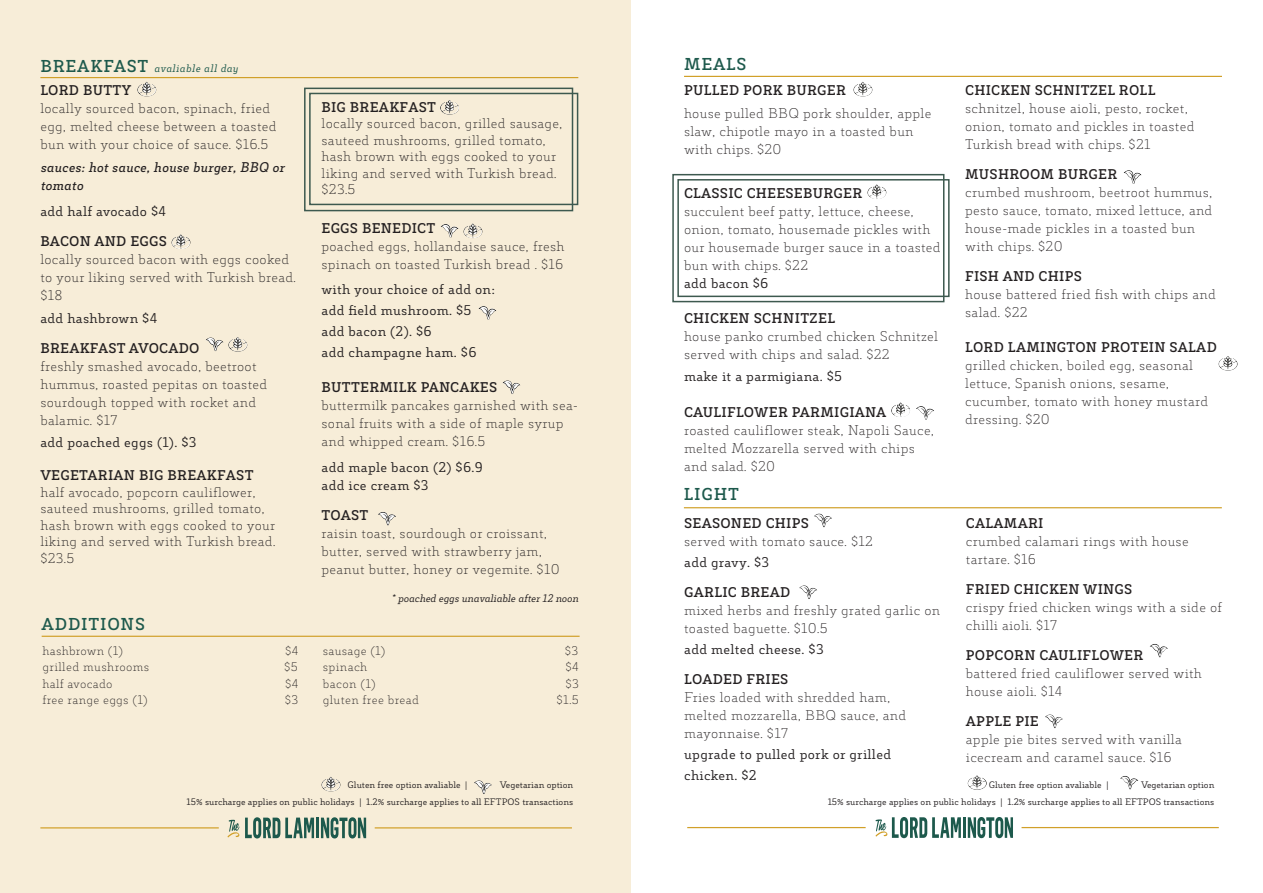
<style>
.page{position:relative;width:1263px;height:893px;background:#fff}
.page>*{position:absolute;margin:0;border:0;box-sizing:border-box;transform-origin:0 0}
.t1{font:700 16.5px "Decour";letter-spacing:.05em;color:#1d594c}
.t2{font:200 13.5px/18px "Decour";letter-spacing:.02em;color:#231f20}
.t3{font:13.5px/21px "Decour";letter-spacing:.02em;color:#231f20}
.t4{font:italic 600 13.5px/18px "Decour";letter-spacing:.02em;color:#231f20}
.t5{font:700 13.5px "Decour";letter-spacing:.02em;color:#231f20}
.t6{font:200 12px "Decour";letter-spacing:.025em;color:#231f20}
.t7{font:italic 10.5px "Decour";color:#231f20}
.t8{font:italic 10.5px "Decour";letter-spacing:.05em;color:#1d594c}
.t9{font:9px "Decour";color:#231f20}
.s1{font-weight:700;font-style:normal;font-size:16.5px}
.s2{font-weight:700}
</style>
<div class="page">
<div style="left:0;top:0;width:631px;height:893px;background:#f7edd8"></div>
<hr style="left:40px;top:77px;width:538px;height:1px;background:#d1a029">
<div style="left:309px;top:93px;width:269px;height:112px;border:2px solid #3d594f"></div>
<div style="left:304px;top:88px;width:269px;height:123px;border:2px solid #3d594f"></div>
<svg style="left:206px;top:337px;width:4px;height:6px"></svg>
<svg style="left:378px;top:512px;width:4px;height:5px"></svg>
<svg style="left:1124px;top:170px;width:4px;height:6px"></svg>
<svg style="left:799px;top:585px;width:4px;height:5px"></svg>
<hr style="left:316px;top:818px;width:3px;height:20px;background:#1d594c">
<svg style="left:321px;top:817px;width:45px;height:21px"></svg>
<svg style="left:227px;top:817px;width:87px;height:21px"></svg>
<hr style="left:40px;top:827px;width:179px;height:1px;background:#d1a029">
<hr style="left:375px;top:827px;width:197px;height:1px;background:#d1a029">
<hr style="left:963px;top:817px;width:3px;height:21px;background:#1d594c">
<svg style="left:968px;top:817px;width:45px;height:21px"></svg>
<svg style="left:875px;top:817px;width:86px;height:21px"></svg>
<hr style="left:687px;top:827px;width:179px;height:1px;background:#d1a029">
<hr style="left:1021px;top:827px;width:198px;height:1px;background:#d1a029">
<svg style="left:321px;top:779px;width:9px;height:12px"></svg>
<svg style="left:474px;top:780px;width:4px;height:6px"></svg>
<hr style="left:42px;top:636px;width:538px;height:1px;background:#d1a029">
<div style="left:677px;top:179px;width:272px;height:118px;border:2px solid #3d594f"></div>
<div style="left:672px;top:174px;width:272px;height:128px;border:2px solid #3d594f"></div>
<hr style="left:684px;top:76px;width:538px;height:1px;background:#d1a029">
<hr style="left:684px;top:507px;width:538px;height:1px;background:#d1a029">
<svg style="left:968px;top:777px;width:8px;height:13px"></svg>
<svg style="left:1120px;top:776px;width:5px;height:5px"></svg>
<svg style="left:137px;top:84px;width:9px;height:12px"></svg>
<svg style="left:172px;top:237px;width:8px;height:12px"></svg>
<svg style="left:228px;top:339px;width:9px;height:13px"></svg>
<svg style="left:440px;top:102px;width:9px;height:13px"></svg>
<svg style="left:440px;top:224px;width:5px;height:5px"></svg>
<svg style="left:463px;top:226px;width:9px;height:12px"></svg>
<svg style="left:478px;top:306px;width:5px;height:6px"></svg>
<svg style="left:853px;top:84px;width:9px;height:12px"></svg>
<svg style="left:867px;top:187px;width:9px;height:12px"></svg>
<svg style="left:891px;top:405px;width:9px;height:12px"></svg>
<svg style="left:1218px;top:358px;width:9px;height:13px"></svg>
<svg style="left:1149px;top:644px;width:5px;height:5px"></svg>
<svg style="left:1045px;top:714px;width:4px;height:6px"></svg>
<svg style="left:502px;top:380px;width:5px;height:6px"></svg>
<p class="t8" style="left:40px;top:61px;width:199px"><span class="s1">BREAKFAST</span> avaliable all day</p>
<p class="t2" style="left:40px;top:82px;width:238px"><span class="s2">LORD BUTTY<br></span>locally sourced bacon, spinach, fried egg, melted cheese between a toasted bun with your choice of sauce. $16.5</p>
<p class="t4" style="left:40px;top:158px;width:246px">sauces: hot sauce, house burger, BBQ or tomato</p>
<p class="t3" style="left:40px;top:201px;width:127px">add half avocado $4</p>
<p class="t2" style="left:40px;top:233px;width:257px"><span class="s2">BACON AND EGGS<br></span>locally sourced bacon with eggs cooked to your liking served with Turkish bread. $18</p>
<p class="t3" style="left:40px;top:307px;width:118px">add hashbrown $4</p>
<p class="t2" style="left:40px;top:339px;width:228px"><span class="s2">BREAKFAST AVOCADO<br></span>freshly smashed avocado, beetroot hummus, roasted pepitas on toasted sourdough topped with rocket and balamic. $17</p>
<p class="t3" style="left:40px;top:432px;width:158px">add poached eggs (1). $3</p>
<p class="t2" style="left:40px;top:467px;width:236px;line-height:16.5px"><span class="s2">VEGETARIAN BIG BREAKFAST </span>half avocado, popcorn cauliflower, sauteed mushrooms, grilled tomato, hash brown with eggs cooked to your liking and served with Turkish bread. $23.5</p>
<p class="t1" style="left:42px;top:614px;width:105px">ADDITIONS</p>
<p class="t6" style="left:42px;top:643px;width:82px">hashbrown (1)</p>
<p class="t6" style="left:285px;top:643px;width:15px">$4</p>
<p class="t6" style="left:42px;top:660px;width:109px">grilled mushrooms</p>
<p class="t6" style="left:284px;top:660px;width:15px">$5</p>
<p class="t6" style="left:42px;top:676px;width:72px">half avocado</p>
<p class="t6" style="left:285px;top:676px;width:15px">$4</p>
<p class="t6" style="left:42px;top:693px;width:107px">free range eggs (1)</p>
<p class="t6" style="left:285px;top:693px;width:15px">$3</p>
<p class="t2" style="left:321px;top:99px;width:242px;line-height:16.5px"><span class="s2">BIG BREAKFAST<br></span>locally sourced bacon, grilled sausage, sauteed mushrooms, grilled tomato, hash brown with eggs cooked to your liking and served with Turkish bread. $23.5</p>
<p class="t2" style="left:321px;top:219px;width:245px"><span class="s2">EGGS BENEDICT<br></span>poached eggs, hollandaise sauce, fresh spinach on toasted Turkish bread . $16</p>
<p class="t3" style="left:321px;top:279px;width:175px">with your choice of add on:</p>
<p class="t3" style="left:321px;top:300px;width:151px">add field mushroom. $5</p>
<p class="t3" style="left:321px;top:321px;width:112px">add bacon (2). $6</p>
<p class="t3" style="left:321px;top:342px;width:157px">add champagne ham. $6</p>
<p class="t2" style="left:321px;top:378px;width:258px"><span class="s2">BUTTERMILK PANCAKES<br></span>buttermilk pancakes garnished with sea&shy;sonal fruits with a side of maple syrup and whipped cream. $16.5</p>
<p class="t3" style="left:321px;top:457px;width:163px">add maple bacon (2) $6.9</p>
<p class="t3" style="left:321px;top:475px;width:109px">add ice cream $3</p>
<p class="t2" style="left:321px;top:506px;width:240px"><span class="s2">TOAST<br></span>raisin toast, sourdough or croissant, butter, served with strawberry jam, peanut butter, honey or vegemite. $10</p>
<p class="t7" style="left:391px;top:592px;width:189px">* poached eggs unavaliable after 12 noon</p>
<p class="t6" style="left:323px;top:643px;width:64px">sausage (1)</p>
<p class="t6" style="left:565px;top:643px;width:15px">$3</p>
<p class="t6" style="left:323px;top:660px;width:46px">spinach</p>
<p class="t6" style="left:565px;top:660px;width:15px">$4</p>
<p class="t6" style="left:323px;top:676px;width:55px">bacon (1)</p>
<p class="t6" style="left:566px;top:676px;width:15px">$3</p>
<p class="t6" style="left:323px;top:693px;width:98px">gluten free bread</p>
<p class="t6" style="left:557px;top:693px;width:24px">$1.5</p>
<p class="t9" style="left:348px;top:779px;width:121px">Gluten free option avaliable |</p>
<p class="t9" style="left:500px;top:779px;width:75px">Vegetarian option</p>
<p class="t9" style="left:187px;top:797px;width:388px">15% surcharge applies on public holidays | 1.2% surcharge applies to all EFTPOS transactions</p>
<p class="t1" style="left:684px;top:54px;width:64px">MEALS</p>
<p class="t5" style="left:684px;top:82px;width:163px">PULLED PORK BURGER</p>
<p class="t2" style="left:684px;top:104px;width:249px">house pulled BBQ pork shoulder, apple slaw, chipotle mayo in a toasted bun with chips. $20</p>
<p class="t2" style="left:684px;top:184px;width:258px"><span class="s2">CLASSIC CHEESEBURGER<br></span>succulent beef patty, lettuce, cheese, onion, tomato, housemade pickles with our housemade burger sauce in a toasted bun with chips. $22</p>
<p class="t3" style="left:684px;top:273px;width:86px">add bacon $6</p>
<p class="t2" style="left:684px;top:309px;width:255px"><span class="s2">CHICKEN SCHNITZEL<br></span>house panko crumbed chicken Schnitzel served with chips and salad. $22</p>
<p class="t3" style="left:684px;top:366px;width:160px">make it a parmigiana. $5</p>
<p class="t2" style="left:684px;top:403px;width:252px"><span class="s2">CAULIFLOWER PARMIGIANA </span>roasted cauliflower steak, Napoli Sauce, melted Mozzarella served with chips and salad. $20</p>
<p class="t1" style="left:684px;top:484px;width:57px">LIGHT</p>
<p class="t2" style="left:965px;top:82px;width:231px"><span class="s2">CHICKEN SCHNITZEL ROLL </span>schnitzel, house aioli, pesto, rocket, onion, tomato and pickles in toasted<br>Turkish bread with chips. $21</p>
<p class="t2" style="left:965px;top:166px;width:249px"><span class="s2">MUSHROOM BURGER<br></span>crumbed mushroom, beetroot hummus, pesto sauce, tomato, mixed lettuce, and house-made pickles in a toasted bun with chips. $20</p>
<p class="t2" style="left:965px;top:268px;width:252px"><span class="s2">FISH AND CHIPS<br></span>house battered fried fish with chips and salad. $22</p>
<p class="t2" style="left:965px;top:338px;width:253px"><span class="s2">LORD LAMINGTON PROTEIN SALAD </span>grilled chicken, boiled egg, seasonal lettuce, Spanish onions, sesame, cucumber, tomato with honey mustard dressing. $20</p>
<p class="t2" style="left:684px;top:514px;width:190px"><span class="s2">SEASONED CHIPS<br></span>served with tomato sauce. $12</p>
<p class="t3" style="left:684px;top:551px;width:87px">add gravy. $3</p>
<p class="t2" style="left:684px;top:583px;width:257px"><span class="s2">GARLIC BREAD<br></span>mixed herbs and freshly grated garlic on toasted baguette. $10.5</p>
<p class="t3" style="left:684px;top:638px;width:141px">add melted cheese. $3</p>
<p class="t2" style="left:684px;top:670px;width:224px"><span class="s2">LOADED FRIES<br></span>Fries loaded with shredded ham, melted mozzarella, BBQ sauce, and mayonnaise. $17</p>
<p class="t3" style="left:684px;top:743px;width:208px">upgrade to pulled pork or grilled chicken. $2</p>
<p class="t2" style="left:966px;top:514px;width:224px"><span class="s2">CALAMARI<br></span>crumbed calamari rings with house tartare. $16</p>
<p class="t2" style="left:966px;top:580px;width:258px"><span class="s2">FRIED CHICKEN WINGS<br></span>crispy fried chicken wings with a side of chilli aioli. $17</p>
<p class="t2" style="left:966px;top:646px;width:238px"><span class="s2">POPCORN CAULIFLOWER<br></span>battered fried cauliflower served with house aioli. $14</p>
<p class="t2" style="left:966px;top:712px;width:217px"><span class="s2">APPLE PIE<br></span>apple pie bites served with vanilla icecream and caramel sauce. $16</p>
<p class="t9" style="left:989px;top:779px;width:121px">Gluten free option avaliable |</p>
<p class="t9" style="left:1141px;top:779px;width:75px">Vegetarian option</p>
<p class="t9" style="left:828px;top:797px;width:388px">15% surcharge applies on public holidays | 1.2% surcharge applies to all EFTPOS transactions</p>
</div>
